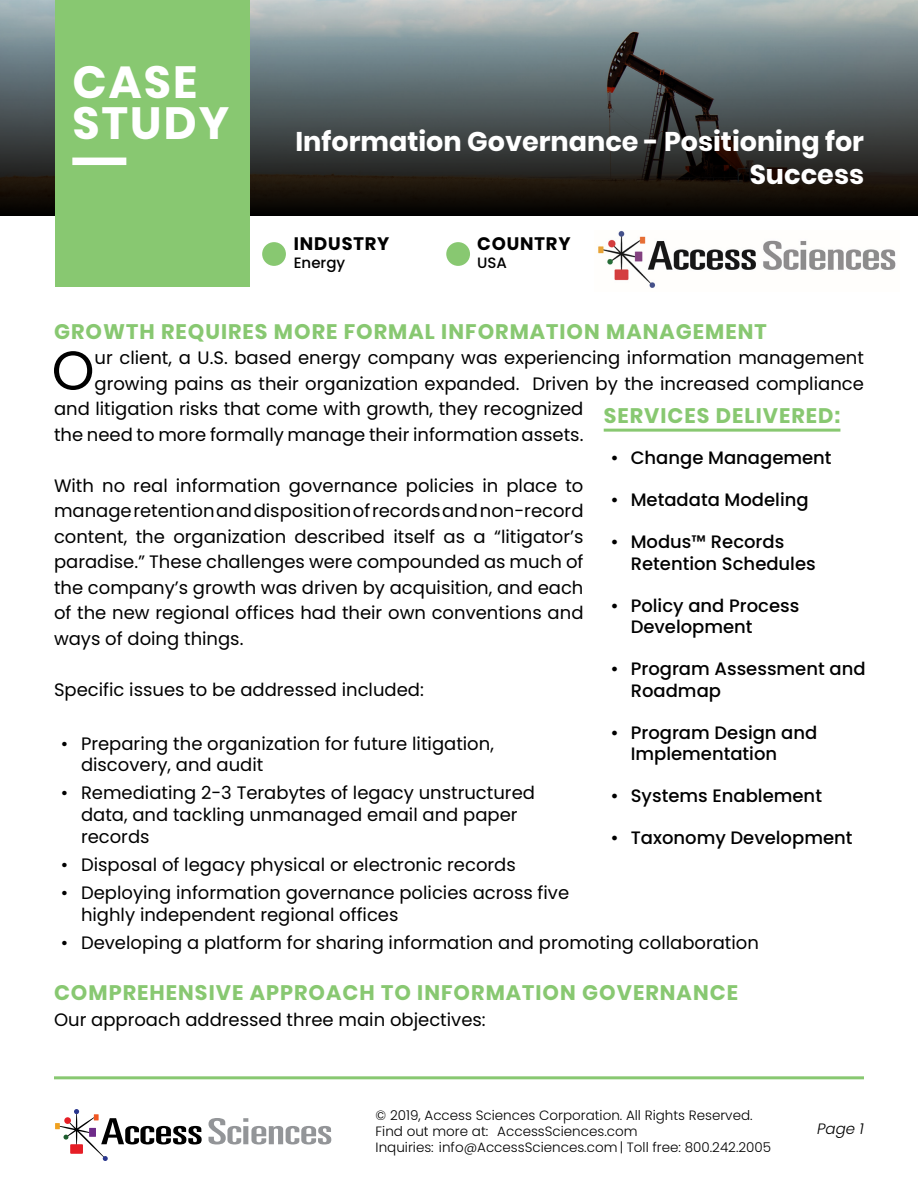
<style>
.page{position:relative;width:918px;height:1188px;background:#fff}
.page>*{position:absolute;margin:0;border:0;box-sizing:border-box;transform-origin:0 0}
.t1{font:54.6px "Poppins";color:#000}
.t2{font:700 45px/40.5px "Poppins";letter-spacing:.05em;color:#fff}
.t3{font:700 27px/32.4px "Poppins";color:#fff;text-align:right}
.t4{font:700 21px "Poppins";letter-spacing:.05em;color:#88c871}
.t5{font:18px/25.5px "Poppins";color:#000}
.t6{font:500 18px/21.6px "Poppins";color:#000}
.t7{font:700 18px "Poppins";letter-spacing:.05em;color:#000}
.t8{font:500 15px "Poppins";color:#000}
.t9{font:italic 300 15px "Poppins";color:#000}
.t10{font:300 13.5px/16.2px "Poppins";color:#000}
</style>
<div class="page">
<svg style="left:209px;top:1118px;width:122px;height:26px"></svg>
<svg style="left:55px;top:1109px;width:147px;height:52px"></svg>
<hr style="left:54px;top:1076px;width:810px;height:3px;background:#88c871">
<svg style="left:0;top:0;width:918px;height:216px;background:#53595a"></svg>
<div style="left:55px;top:0;width:194px;height:286px;background:#88c871"></div>
<div style="left:72px;top:158px;width:54px;height:7px;background:#fff"></div>
<div style="left:262px;top:242px;width:24px;height:24px;background:#88c871;border-radius:50%"></div>
<div style="left:446px;top:242px;width:24px;height:24px;background:#88c871;border-radius:50%"></div>
<hr style="left:604px;top:429px;width:236px;height:3px;background:#88c871">
<img style="left:598px;top:231px;width:298px;height:57px">
<h2 class="t2" style="left:72px;top:62px;width:159px">CASE<br>STUDY</h2>
<h3 class="t3" style="left:296px;top:126px;width:570px">Information Governance - Positioning for<br>Success</h3>
<p class="t7" style="left:294px;top:233px;width:97px">INDUSTRY</p>
<p class="t8" style="left:294px;top:254px;width:53px">Energy</p>
<p class="t7" style="left:477px;top:233px;width:95px">COUNTRY</p>
<p class="t8" style="left:477px;top:254px;width:31px">USA</p>
<p class="t4" style="left:54px;top:319px;width:714px">GROWTH REQUIRES MORE FORMAL INFORMATION MANAGEMENT</p>
<h1 class="t1" style="left:52px;top:339px;width:44px">O</h1>
<p class="t5" style="left:95px;top:345px;width:771px">ur client, a U.S. based energy company was experiencing information management</p>
<p class="t5" style="left:95px;top:371px;width:771px">growing pains as their organization expanded. Driven by the increased compliance</p>
<p class="t5" style="left:54px;top:396px;width:531px">and litigation risks that come with growth, they recognized</p>
<p class="t5" style="left:54px;top:422px;width:531px">the need to more formally manage their information assets.</p>
<p class="t5" style="left:54px;top:473px;width:531px;text-align:justify">With no real information governance policies in place to manage retention and disposition of records and non-record content, the organization described itself as a “litigator’s paradise.” These challenges were compounded as much of the company’s growth was driven by acquisition, and each of the new regional offices had their own conventions and ways of doing things.</p>
<p class="t5" style="left:54px;top:677px;width:371px">Specific issues to be addressed included:</p>
<p class="t5" style="left:81px;top:733px;width:414px;line-height:21.6px;text-indent:-20px">• Preparing the organization for future litigation, discovery, and audit</p>
<p class="t5" style="left:81px;top:782px;width:456px;line-height:21.6px;text-indent:-20px">• Remediating 2-3 Terabytes of legacy unstructured data, and tackling unmanaged email and paper records</p>
<p class="t5" style="left:61px;top:852px;width:457px">• Disposal of legacy physical or electronic records</p>
<p class="t5" style="left:81px;top:882px;width:490px;line-height:21.6px;text-indent:-20px">• Deploying information governance policies across five highly independent regional offices</p>
<p class="t5" style="left:61px;top:930px;width:700px">• Developing a platform for sharing information and promoting collaboration</p>
<p class="t4" style="left:54px;top:981px;width:685px">COMPREHENSIVE APPROACH TO INFORMATION GOVERNANCE</p>
<p class="t5" style="left:54px;top:1007px;width:433px">Our approach addressed three main objectives:</p>
<p class="t4" style="left:604px;top:403px;width:238px">SERVICES DELIVERED:</p>
<p class="t6" style="left:610px;top:447px;width:223px">• Change Management</p>
<p class="t6" style="left:610px;top:489px;width:200px">• Metadata Modeling</p>
<p class="t6" style="left:631px;top:531px;width:187px;text-indent:-20px">• Modus™ Records<br>Retention Schedules</p>
<p class="t6" style="left:631px;top:595px;width:170px;text-indent:-20px">• Policy and Process<br>Development</p>
<p class="t6" style="left:631px;top:658px;width:236px;text-indent:-20px">• Program Assessment and<br>Roadmap</p>
<p class="t6" style="left:631px;top:722px;width:188px;text-indent:-20px">• Program Design and<br>Implementation</p>
<p class="t6" style="left:610px;top:785px;width:213px">• Systems Enablement</p>
<p class="t6" style="left:610px;top:827px;width:244px">• Taxonomy Development</p>
<p class="t10" style="left:376px;top:1107px;width:397px">© 2019, Access Sciences Corporation. All Rights Reserved.<br>Find out more at:<br>Inquiries: info@AccessSciences.com | Toll free: 800.242.2005</p>
<p class="t10" style="left:497px;top:1123px;width:142px">AccessSciences.com</p>
<p class="t9" style="left:817px;top:1120px;width:48px">Page 1</p>
</div>
